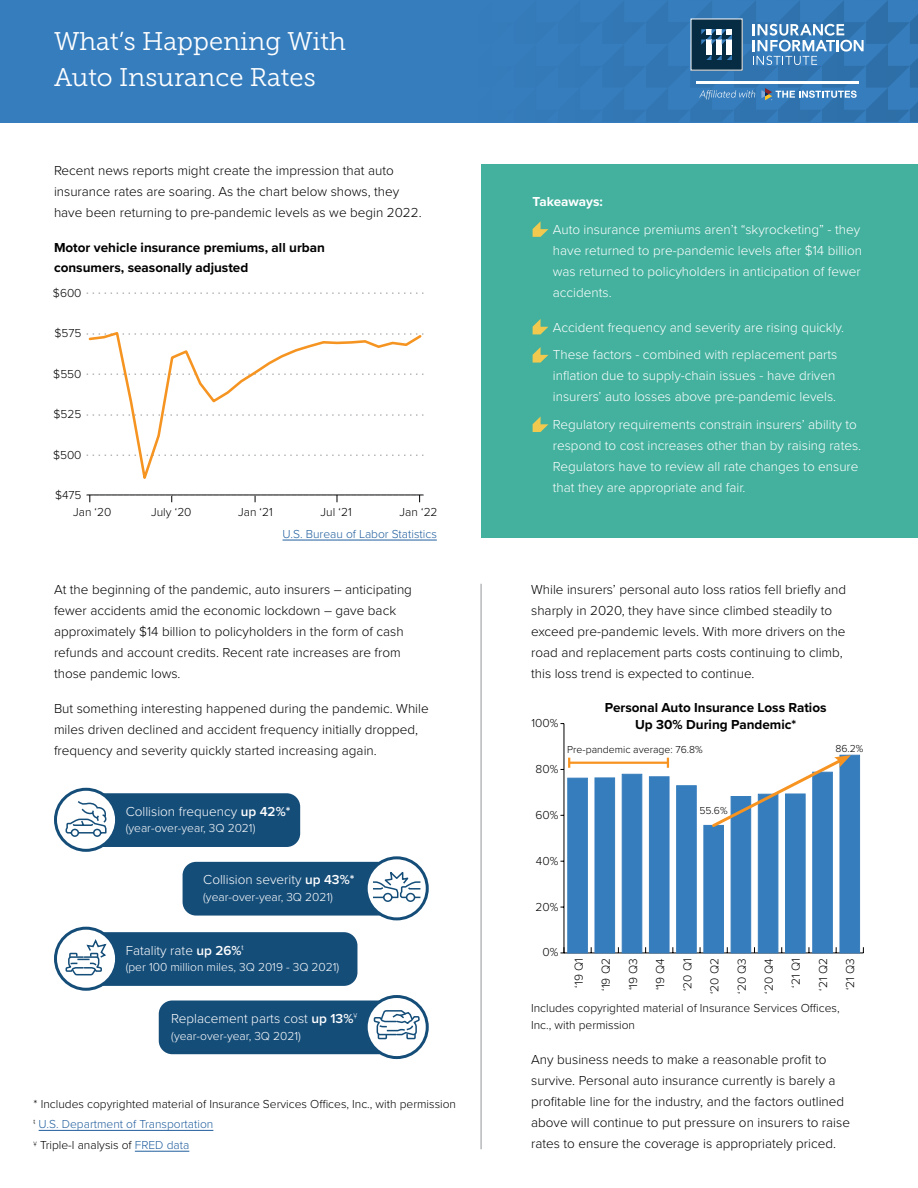
<style>
.page{position:relative;width:918px;height:1188px;background:#fff}
.page>*{position:absolute;margin:0;border:0;box-sizing:border-box;transform-origin:0 0}
.t1{font:25.5px/36px "Museo Slab 300";color:#fff}
.t2{font:300 13.5px/21px "Proxima Nova";color:#000}
.t3{font:300 13.5px/21px "Proxima Nova";color:#fff}
.t4{font:700 13.5px/19.5px "Proxima Nova";color:#000}
.t5{font:700 13.5px "Proxima Nova";color:#fff}
.t6{font:300 12px/20.9px "Proxima Nova";color:#000}
.t7{font:300 12px "Proxima Nova";color:#fff}
.t8{font:300 12px "Proxima Nova";color:#215e9e}
.t9{font:300 10.5px "Proxima Nova";color:#000}
.s1{font-weight:600}
.s2{color:#215e9e}
</style>
<div class="page">
<div style="left:481px;top:164px;width:437px;height:374px;background:#43b19e"></div>
<div style="left:0;top:0;width:918px;height:122px;background:#367dbd"></div>
<svg style="left:681px;top:1px;width:237px;height:121px"></svg>
<svg style="left:533px;top:221px;width:15px;height:16px"></svg>
<svg style="left:533px;top:319px;width:15px;height:15px"></svg>
<svg style="left:533px;top:347px;width:15px;height:16px"></svg>
<svg style="left:533px;top:417px;width:15px;height:15px"></svg>
<div style="left:78px;top:793px;width:222px;height:54px;background:#154d79;border-radius:14px"></div>
<svg style="left:56px;top:789px;width:61px;height:61px"></svg>
<div style="left:54px;top:788px;width:64px;height:64px;border:3px solid #154d79;border-radius:50%"></div>
<div style="left:183px;top:862px;width:222px;height:54px;background:#154d79;border-radius:14px"></div>
<svg style="left:366px;top:858px;width:61px;height:61px"></svg>
<div style="left:365px;top:856px;width:64px;height:64px;border:3px solid #154d79;border-radius:50%"></div>
<svg style="left:371px;top:868px;width:51px;height:35px"></svg>
<svg style="left:65px;top:799px;width:43px;height:39px"></svg>
<div style="left:78px;top:932px;width:279px;height:54px;background:#154d79;border-radius:14px"></div>
<svg style="left:56px;top:928px;width:61px;height:61px"></svg>
<div style="left:54px;top:927px;width:64px;height:64px;border:3px solid #154d79;border-radius:50%"></div>
<svg style="left:65px;top:937px;width:43px;height:39px"></svg>
<div style="left:159px;top:1001px;width:246px;height:53px;background:#154d79;border-radius:14px"></div>
<svg style="left:366px;top:997px;width:61px;height:61px"></svg>
<div style="left:365px;top:995px;width:64px;height:64px;border:3px solid #154d79;border-radius:50%"></div>
<svg style="left:373px;top:995px;width:48px;height:56px"></svg>
<svg style="left:87px;top:495px;width:337px;height:7px"></svg>
<svg style="left:87px;top:293px;width:337px;height:1px"></svg>
<svg style="left:87px;top:332px;width:337px;height:147px"></svg>
<hr style="left:283px;top:540px;width:154px;height:1px;background:#215e9e">
<hr style="left:564px;top:953px;width:299px;height:1px;background:#000">
<hr style="left:564px;top:724px;width:1px;height:229px;background:#000">
<svg style="left:560px;top:947px;width:5px;height:7px"></svg>
<div style="left:568px;top:778px;width:19px;height:175px;background:#367dbd"></div>
<div style="left:595px;top:778px;width:20px;height:175px;background:#367dbd"></div>
<div style="left:622px;top:774px;width:20px;height:179px;background:#367dbd;border:1px solid #367dbd"></div>
<div style="left:649px;top:777px;width:20px;height:176px;background:#367dbd"></div>
<div style="left:677px;top:786px;width:19px;height:167px;background:#367dbd"></div>
<div style="left:704px;top:825px;width:20px;height:128px;background:#367dbd"></div>
<div style="left:731px;top:796px;width:20px;height:157px;background:#367dbd;border:1px solid #367dbd"></div>
<div style="left:758px;top:794px;width:20px;height:159px;background:#367dbd;border:1px solid #367dbd"></div>
<div style="left:785px;top:794px;width:20px;height:159px;background:#367dbd"></div>
<div style="left:813px;top:772px;width:19px;height:181px;background:#367dbd"></div>
<div style="left:840px;top:755px;width:20px;height:198px;background:#367dbd"></div>
<svg style="left:710px;top:755px;width:141px;height:75px"></svg>
<hr style="left:569px;top:762px;width:99px;height:2px;background:#f79421">
<svg style="left:560px;top:758px;width:10px;height:12px"></svg>
<svg style="left:667px;top:758px;width:2px;height:10px"></svg>
<hr style="left:39px;top:1130px;width:174px;height:1px;background:#215e9e">
<hr style="left:135px;top:1151px;width:54px;height:1px;background:#215e9e">
<hr style="left:481px;top:584px;width:1px;height:565px;background:#939598">
<h1 class="t1" style="left:54px;top:24px;width:293px">What’s Happening With<br>Auto Insurance Rates</h1>
<p class="t2" style="left:54px;top:159px;width:369px">Recent news reports might create the impression that auto insurance rates are soaring. As the chart below shows, they have been returning to pre-pandemic levels as we begin 2022.</p>
<p class="t4" style="left:54px;top:237px;width:272px">Motor vehicle insurance premiums, all urban consumers, seasonally adjusted</p>
<p class="t6" style="left:53px;top:281px;width:30px">$600</p>
<p class="t6" style="left:55px;top:322px;width:28px">$575</p>
<p class="t6" style="left:53px;top:362px;width:30px">$550</p>
<p class="t6" style="left:54px;top:403px;width:29px">$525</p>
<p class="t6" style="left:53px;top:443px;width:30px">$500</p>
<p class="t6" style="left:55px;top:484px;width:28px">$475</p>
<p class="t6" style="left:73px;top:501px;width:40px">Jan ‘20</p>
<p class="t6" style="left:151px;top:501px;width:42px">July ‘20</p>
<p class="t6" style="left:238px;top:501px;width:36px">Jan ‘21</p>
<p class="t6" style="left:321px;top:501px;width:33px">Jul ‘21</p>
<p class="t6" style="left:400px;top:501px;width:40px">Jan ‘22</p>
<p class="t8" style="left:283px;top:525px;width:156px">U.S. Bureau of Labor Statistics</p>
<p class="t2" style="left:54px;top:579px;width:360px">At the beginning of the pandemic, auto insurers – anticipating fewer accidents amid the economic lockdown – gave back approximately $14 billion to policyholders in the form of cash refunds and account credits. Recent rate increases are from those pandemic lows.</p>
<p class="t2" style="left:54px;top:697px;width:376px">But something interesting happened during the pandemic. While miles driven declined and accident frequency initially dropped, frequency and severity quickly started increasing again.</p>
<p class="t3" style="left:126px;top:800px;width:166px">Collision frequency <span class="s1">up 42%*</span></p>
<p class="t7" style="left:126px;top:819px;width:131px">(year-over-year, 3Q 2021)</p>
<p class="t3" style="left:203px;top:869px;width:153px">Collision severity <span class="s1">up 43%*</span></p>
<p class="t7" style="left:203px;top:888px;width:131px">(year-over-year, 3Q 2021)</p>
<p class="t3" style="left:126px;top:939px;width:120px">Fatality rate <span class="s1">up 26%</span><sup>ŧ</sup></p>
<p class="t7" style="left:126px;top:958px;width:215px">(per 100 million miles, 3Q 2019 - 3Q 2021)</p>
<p class="t3" style="left:171px;top:1007px;width:187px">Replacement parts cost <span class="s1">up 13%</span><sup>ұ</sup></p>
<p class="t7" style="left:171px;top:1027px;width:131px">(year-over-year, 3Q 2021)</p>
<p class="t6" style="left:34px;top:1093px;width:424px">* Includes copyrighted material of Insurance Services Offices, Inc., with permission <sup>ŧ</sup> <span class="s2">U.S. Department of Transportation<br></span><sup>ұ</sup> Triple-I analysis of <span class="s2">FRED data</span></p>
<p class="t5" style="left:533px;top:192px;width:72px">Takeaways:</p>
<p class="t3" style="left:553px;top:218px;width:311px">Auto insurance premiums aren’t “skyrocketing” - they have returned to pre-pandemic levels after $14 billion was returned to policyholders in anticipation of fewer accidents.</p>
<p class="t3" style="left:553px;top:313px;width:293px;line-height:27.8px">Accident frequency and severity are rising quickly.<br>These factors - combined with replacement parts</p>
<p class="t3" style="left:553px;top:365px;width:285px">inflation due to supply-chain issues - have driven insurers’ auto losses above pre-pandemic levels.</p>
<p class="t3" style="left:553px;top:414px;width:310px">Regulatory requirements constrain insurers’ ability to respond to cost increases other than by raising rates.<br>Regulators have to review all rate changes to ensure that they are appropriate and fair.</p>
<p class="t2" style="left:531px;top:579px;width:316px">While insurers’ personal auto loss ratios fell briefly and sharply in 2020, they have since climbed steadily to exceed pre-pandemic levels. With more drivers on the road and replacement parts costs continuing to climb, this loss trend is expected to continue.</p>
<p class="t4" style="left:605px;top:698px;width:223px">Personal Auto Insurance Loss Ratios</p>
<p class="t6" style="left:531px;top:712px;width:28px">100%</p>
<p class="t4" style="left:635px;top:714px;width:163px">Up 30% During Pandemic*</p>
<p class="t6" style="left:536px;top:758px;width:24px">80%</p>
<p class="t6" style="left:535px;top:804px;width:24px">60%</p>
<p class="t6" style="left:536px;top:850px;width:24px">40%</p>
<p class="t6" style="left:535px;top:895px;width:24px">20%</p>
<p class="t6" style="left:542px;top:941px;width:17px">0%</p>
<p class="t6" style="left:568px;top:988px;width:31px;rotate:-90deg">‘19 Q1</p>
<p class="t6" style="left:595px;top:991px;width:34px;rotate:-90deg">‘19 Q2</p>
<p class="t6" style="left:622px;top:990px;width:34px;rotate:-90deg">‘19 Q3</p>
<p class="t6" style="left:649px;top:990px;width:34px;rotate:-90deg">‘19 Q4</p>
<p class="t6" style="left:676px;top:991px;width:34px;rotate:-90deg">‘20 Q1</p>
<p class="t6" style="left:703px;top:994px;width:38px;rotate:-90deg">‘20 Q2</p>
<p class="t6" style="left:731px;top:994px;width:37px;rotate:-90deg">‘20 Q3</p>
<p class="t6" style="left:758px;top:994px;width:37px;rotate:-90deg">‘20 Q4</p>
<p class="t6" style="left:785px;top:988px;width:31px;rotate:-90deg">‘21 Q1</p>
<p class="t6" style="left:812px;top:991px;width:34px;rotate:-90deg">‘21 Q2</p>
<p class="t6" style="left:839px;top:990px;width:34px;rotate:-90deg">‘21 Q3</p>
<p class="t9" style="left:567px;top:742px;width:137px">Pre-pandemic average: 76.8%</p>
<p class="t9" style="left:835px;top:741px;width:30px">86.2%</p>
<p class="t9" style="left:699px;top:802px;width:30px">55.6%</p>
<p class="t6" style="left:531px;top:999px;width:310px;line-height:16.5px">Includes copyrighted material of Insurance Services Offices,<br>Inc., with permission</p>
<p class="t2" style="left:531px;top:1048px;width:320px">Any business needs to make a reasonable profit to survive. Personal auto insurance currently is barely a profitable line for the industry, and the factors outlined above will continue to put pressure on insurers to raise rates to ensure the coverage is appropriately priced.</p>
</div>
